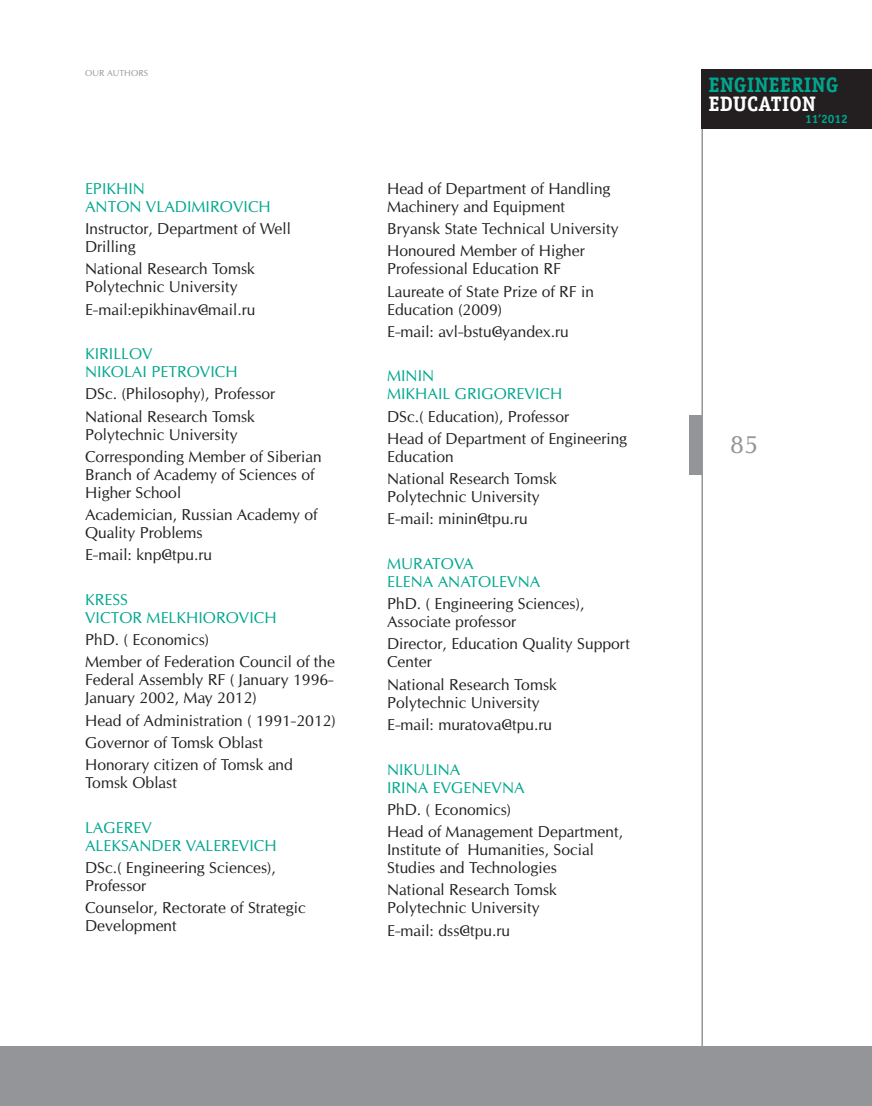
<style>
.page{position:relative;width:872px;height:1106px;background:#fff}
.page>*{position:absolute;margin:0;border:0;box-sizing:border-box;transform-origin:0 0}
.t1{font:24px "Opium New";color:#939598}
.t2{font:700 21px "Officina Serif C";color:#00a78f}
.t3{font:700 21px "Officina Serif C";color:#fff}
.t4{font:15px/18px "Opium New";color:#231f20}
.t5{font:15px/18px "Opium New";color:#00a78f}
.t6{font:700 12px "Officina Sans C";color:#00a78f}
.t7{font:8.25px "Opium New";color:#939598}
</style>
<div class="page">
<hr style="left:701px;top:69px;width:2px;height:1037px;background:#939598">
<div style="left:701px;top:69px;width:171px;height:60px;background:#231f20"></div>
<div style="left:689px;top:415px;width:13px;height:60px;background:#939598"></div>
<div style="left:0;top:1046px;width:872px;height:60px;background:#939598"></div>
<p class="t7" style="left:85px;top:68px;width:8px">OUR</p>
<p class="t7" style="left:107px;top:68px;width:7px">AUT</p>
<p class="t7" style="left:124px;top:68px;width:14px">HORS</p>
<p class="t5" style="left:85px;top:179px;width:184px">Epikhin<br>Anton Vladimirovich</p>
<p class="t4" style="left:85px;top:219px;width:207px">I nstructor, Department of Well<br>Drilling</p>
<p class="t4" style="left:85px;top:260px;width:171px">N ational Research Tomsk<br>Polytechnic U niversity</p>
<p class="t4" style="left:85px;top:300px;width:172px">E-mail:epikhinav@mail.ru</p>
<p class="t5" style="left:85px;top:344px;width:150px">Kirillov<br>N ikolai Petrovich</p>
<p class="t4" style="left:85px;top:383px;width:192px;line-height:22.2px">DSc. (Philosophy), Professor<br>N ational Research Tomsk</p>
<p class="t4" style="left:85px;top:423px;width:238px;line-height:22.2px">Polytechnic U niversity<br>Corresponding Member of Siberian</p>
<p class="t4" style="left:85px;top:465px;width:231px">Branch of Academy of Sciences of<br>Higher School</p>
<p class="t4" style="left:85px;top:505px;width:234px">Academician, Russian Academy of<br>Quality Problems</p>
<p class="t4" style="left:85px;top:546px;width:128px">E-mail: knp@tpu.ru</p>
<p class="t5" style="left:85px;top:590px;width:189px">Kress<br>Victor Melkh iorovich</p>
<p class="t4" style="left:85px;top:628px;width:251px;line-height:22.2px">PhD. ( Economics)<br>Member of Federation Council of the</p>
<p class="t4" style="left:85px;top:671px;width:250px">Federal Assembly RF ( January 1996-<br>January 2002, May 2012)</p>
<p class="t4" style="left:85px;top:709px;width:252px;line-height:22.2px">Head of Administration ( 1991-2012)<br>Governor of Tomsk Oblast<br>Honorary citizen of Tomsk and</p>
<p class="t4" style="left:85px;top:773px;width:93px">Tomsk Oblast</p>
<p class="t5" style="left:85px;top:818px;width:189px">Lagerev<br>Aleksander Valerevich</p>
<p class="t4" style="left:85px;top:858px;width:192px">DSc.( Engineering Sciences),<br>Professor</p>
<p class="t4" style="left:85px;top:898px;width:222px">Counselor, Rectorate of Strategic<br>Development</p>
<p class="t4" style="left:387px;top:179px;width:225px">Head of Department of Handling<br>Machinery and Equipment</p>
<p class="t4" style="left:387px;top:217px;width:233px;line-height:22.2px">Bryansk State Technical U niversity<br>Honoured Member of Higher</p>
<p class="t4" style="left:387px;top:258px;width:208px;line-height:22.2px">Professional Education RF<br>Laureate of State Prize of RF in</p>
<p class="t4" style="left:387px;top:298px;width:183px;line-height:22.2px">Education (2009)<br>E-mail: avl-bstu@yandex.ru</p>
<p class="t5" style="left:387px;top:367px;width:173px">Minin<br>Mikhail Grigorevich</p>
<p class="t4" style="left:387px;top:405px;width:242px;line-height:22.2px">DSc.( Education), Professor<br>Head of Department of Engineering</p>
<p class="t4" style="left:387px;top:445px;width:171px;line-height:22.2px">Education<br>N ational Research Tomsk</p>
<p class="t4" style="left:387px;top:485px;width:154px;line-height:22.2px">Polytechnic U niversity<br>E-mail: minin@tpu.ru</p>
<p class="t5" style="left:387px;top:554px;width:155px">Muratova<br>Elena Anatolevna</p>
<p class="t4" style="left:387px;top:594px;width:199px">PhD. ( Engineering Sciences),<br>Associate professor</p>
<p class="t4" style="left:387px;top:635px;width:244px">Director, Education Quality Support<br>Center</p>
<p class="t4" style="left:387px;top:675px;width:171px">N ational Research Tomsk<br>Polytechnic U niversity</p>
<p class="t4" style="left:387px;top:715px;width:166px">E-mail: muratova@tpu.ru</p>
<p class="t5" style="left:387px;top:760px;width:139px">Nikulina<br>I rina Evgenevna</p>
<p class="t4" style="left:387px;top:798px;width:237px;line-height:22.2px">PhD. ( Economics)<br>Head of Management Department,</p>
<p class="t4" style="left:387px;top:840px;width:208px">I nstitute of Humanities, Social<br>Studies and Technologies</p>
<p class="t4" style="left:387px;top:880px;width:171px">N ational Research Tomsk<br>Polytechnic U niversity</p>
<p class="t4" style="left:387px;top:921px;width:124px">E-mail: dss@tpu.ru</p>
<h2 class="t2" style="left:708px;top:73px;width:131px">ENGINEERING</h2>
<h2 class="t3" style="left:708px;top:91px;width:109px">EDUCATION</h2>
<p class="t6" style="left:805px;top:113px;width:44px">11’2012</p>
<h1 class="t1" style="left:730px;top:429px;width:30px">85</h1>
</div>
